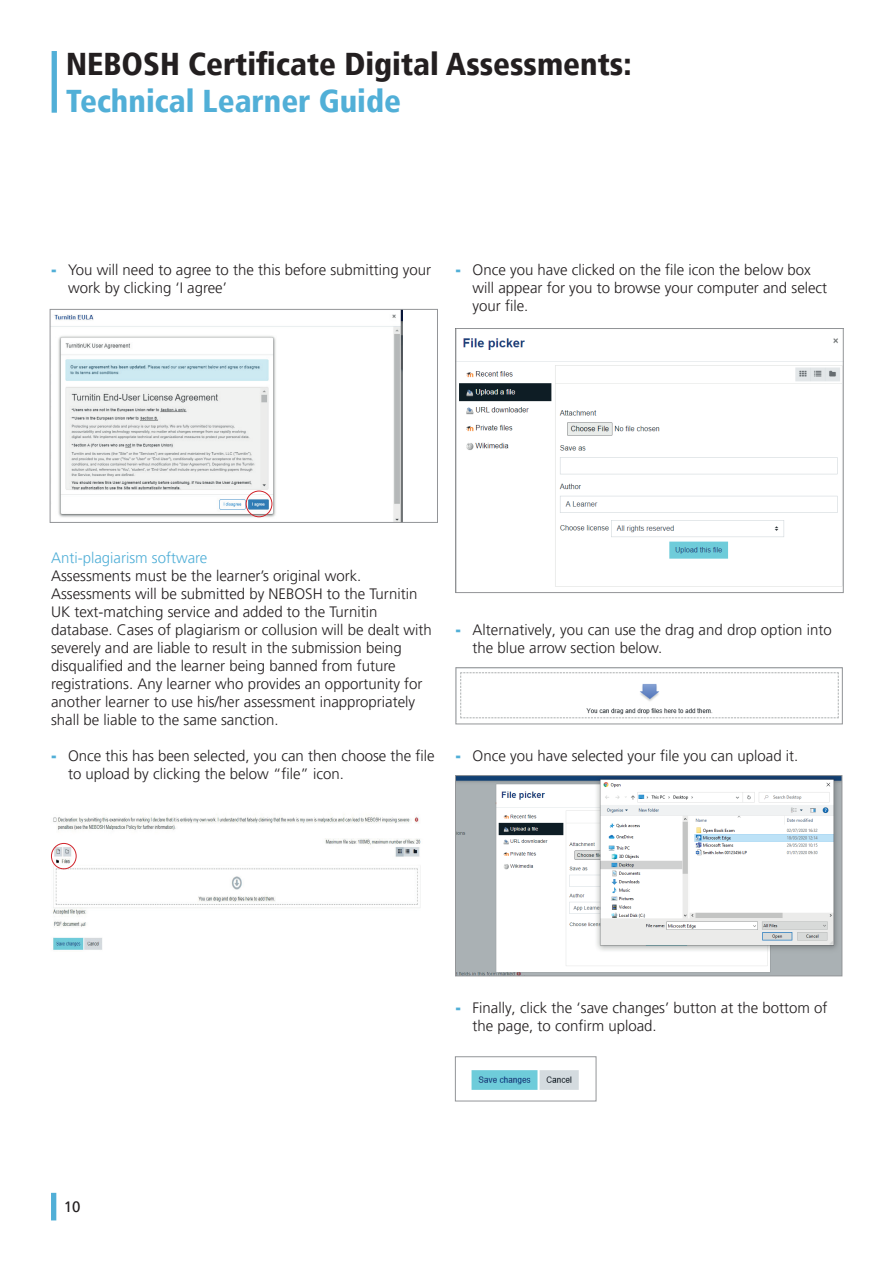
<style>
.page{position:relative;width:893px;height:1263px;background:#fff}
.page>*{position:absolute;margin:0;border:0;box-sizing:border-box;transform-origin:0 0}
.t1{font:900 condensed 31.5px "Frutiger LT Pro";color:#231f20}
.t2{font:900 condensed 31.5px "Frutiger LT Pro";color:#51afd7}
.t3{font:300 15px/18px "Frutiger LT Pro";color:#231f20}
.t4{font:300 15px "Frutiger LT Pro";color:#51afd7}
.t5{font:15px "Frutiger LT Pro";color:#231f20}
.s1{font-weight:900;color:#51afd7}
</style>
<div class="page">
<div style="left:52px;top:51px;width:5px;height:62px;background:#51afd7"></div>
<div style="left:51px;top:1193px;width:5px;height:27px;background:#51afd7"></div>
<img style="left:457px;top:777px;width:383px;height:197px">
<div style="left:455px;top:775px;width:387px;height:201px;border:1px solid #939598"></div>
<img style="left:460px;top:672px;width:379px;height:47px">
<div style="left:455px;top:667px;width:388px;height:57px;border:1px solid #939598"></div>
<img style="left:471px;top:1070px;width:108px;height:20px">
<div style="left:455px;top:1056px;width:141px;height:45px;border:1px solid #939598"></div>
<img style="left:457px;top:338px;width:385px;height:249px">
<div style="left:455px;top:328px;width:389px;height:265px;border:1px solid #939598"></div>
<img style="left:52px;top:311px;width:350px;height:210px">
<div style="left:50px;top:309px;width:388px;height:214px;border:1px solid #939598"></div>
<div style="left:246px;top:491px;width:26px;height:26px;border:1px solid #d1232a;border-radius:50%"></div>
<img style="left:51px;top:814px;width:370px;height:136px">
<div style="left:51px;top:843px;width:26px;height:26px;border:1px solid #d1232a;border-radius:50%"></div>
<h1 class="t1" style="left:66px;top:45px;width:567px">NEBOSH Certificate Digital Assessments:</h1>
<h1 class="t2" style="left:66px;top:82px;width:336px">Technical Learner Guide</h1>
<p class="t3" style="left:68px;top:261px;width:365px;text-indent:-17px"><span class="s1">-</span> You will need to agree to the this before submitting your work by clicking ‘I agree’</p>
<p class="t3" style="left:472px;top:261px;width:356px;text-indent:-17px"><span class="s1">-</span> Once you have clicked on the file icon the below box will appear for you to browse your computer and select your file.</p>
<p class="t4" style="left:51px;top:549px;width:158px">Anti-plagiarism software</p>
<p class="t3" style="left:51px;top:567px;width:382px">Assessments must be the learner’s original work.<br>Assessments will be submitted by NEBOSH to the Turnitin UK text-matching service and added to the Turnitin database. Cases of plagiarism or collusion will be dealt with severely and are liable to result in the submission being disqualified and the learner being banned from future registrations. Any learner who provides an opportunity for another learner to use his/her assessment inappropriately shall be liable to the same sanction.</p>
<p class="t3" style="left:68px;top:747px;width:368px;text-indent:-17px"><span class="s1">-</span> Once this has been selected, you can then choose the file to upload by clicking the below “file” icon.</p>
<p class="t3" style="left:472px;top:621px;width:361px;text-indent:-17px"><span class="s1">-</span> Alternatively, you can use the drag and drop option into the blue arrow section below.</p>
<p class="t3" style="left:455px;top:747px;width:344px"><span class="s1">-</span> Once you have selected your file you can upload it.</p>
<p class="t5" style="left:64px;top:1198px;width:18px">10</p>
<p class="t3" style="left:472px;top:999px;width:357px;text-indent:-17px"><span class="s1">-</span> Finally, click the ‘save changes’ button at the bottom of the page, to confirm upload.</p>
</div>
